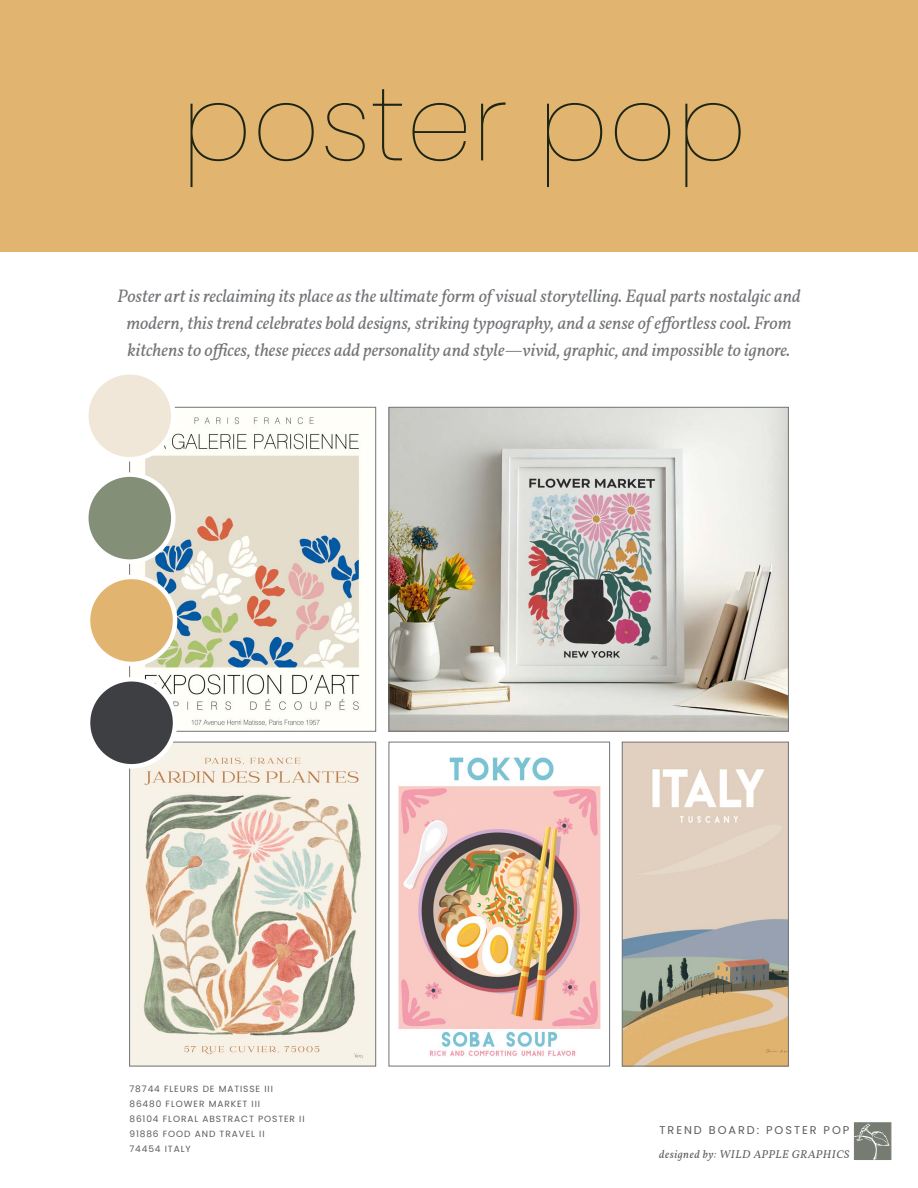
<style>
.page{position:relative;width:918px;height:1188px;background:#fff}
.page>*{position:absolute;margin:0;border:0;box-sizing:border-box;transform-origin:0 0}
.Art_Titles_Center{font:100 105px "Poppins";color:#1d2614}
.t1{font:italic 18px/27px "Vollkorn";color:#727477;text-align:center}
.Art_Titles_Center-2{font:italic 11.25px "Vollkorn";letter-spacing:.05em;color:#5c5c5f}
.t2{font:11.25px "Poppins";letter-spacing:.175em;color:#5c5c5f}
.Art_Titles{font:9px "Poppins";letter-spacing:.1em;color:#5c5c5f}
</style>
<div class="page">
<div style="left:0;top:0;width:918px;height:252px;background:#e1b470"></div>
<img style="left:144px;top:417px;width:217px;height:309px">
<img style="left:391px;top:409px;width:396px;height:320px">
<div style="left:389px;top:407px;width:400px;height:324px;border:1px solid #727477"></div>
<img style="left:131px;top:744px;width:243px;height:320px">
<div style="left:129px;top:742px;width:247px;height:324px;border:1px solid #727477"></div>
<img style="left:624px;top:744px;width:163px;height:320px">
<div style="left:622px;top:742px;width:167px;height:324px;border:1px solid #727477"></div>
<div style="left:88px;top:577px;width:87px;height:87px;background:#e1b470;border-radius:50%"></div>
<div style="left:86px;top:575px;width:91px;height:91px;border:4px solid #fff;border-radius:50%"></div>
<div style="left:86px;top:475px;width:87px;height:87px;background:#838f77;border-radius:50%"></div>
<div style="left:84px;top:472px;width:92px;height:92px;border:4px solid #fff;border-radius:50%"></div>
<div style="left:86px;top:372px;width:87px;height:87px;background:#f0e7d8;border-radius:50%"></div>
<div style="left:84px;top:370px;width:92px;height:92px;border:4px solid #fff;border-radius:50%"></div>
<div style="left:88px;top:679px;width:87px;height:87px;background:#3e3f43;border-radius:50%"></div>
<div style="left:86px;top:677px;width:91px;height:92px;border:4px solid #fff;border-radius:50%"></div>
<img style="left:398px;top:757px;width:203px;height:300px">
<div style="left:389px;top:742px;width:221px;height:324px;border:1px solid #727477"></div>
<svg style="left:854px;top:1123px;width:37px;height:37px"></svg>
<p class="Art_Titles_Center" style="left:182px;top:63px;width:567px">poster pop</p>
<p class="t1" style="left:117px;top:283px;width:685px">Poster art is reclaiming its place as the ultimate form of visual storytelling. Equal parts nostalgic and modern, this trend celebrates bold designs, striking typography, and a sense of effortless cool. From kitchens to offices, these pieces add personality and style—vivid, graphic, and impossible to ignore.</p>
<p class="Art_Titles" style="left:129px;top:1083px;width:145px">78744 FLEURS DE MATISSE III</p>
<p class="Art_Titles" style="left:129px;top:1098px;width:132px">86480 FLOWER MARKET III</p>
<p class="Art_Titles" style="left:129px;top:1113px;width:177px">86104 FLORAL ABSTRACT POSTER II</p>
<p class="Art_Titles" style="left:129px;top:1128px;width:137px">91886 FOOD AND TRAVEL II</p>
<p class="Art_Titles" style="left:129px;top:1143px;width:63px">74454 ITALY</p>
<p class="t2" style="left:659px;top:1124px;width:191px">TREND BOARD: POSTER POP</p>
<p class="Art_Titles_Center-2" style="left:659px;top:1146px;width:192px">designed by: WILD APPLE GRAPHICS</p>
</div>
